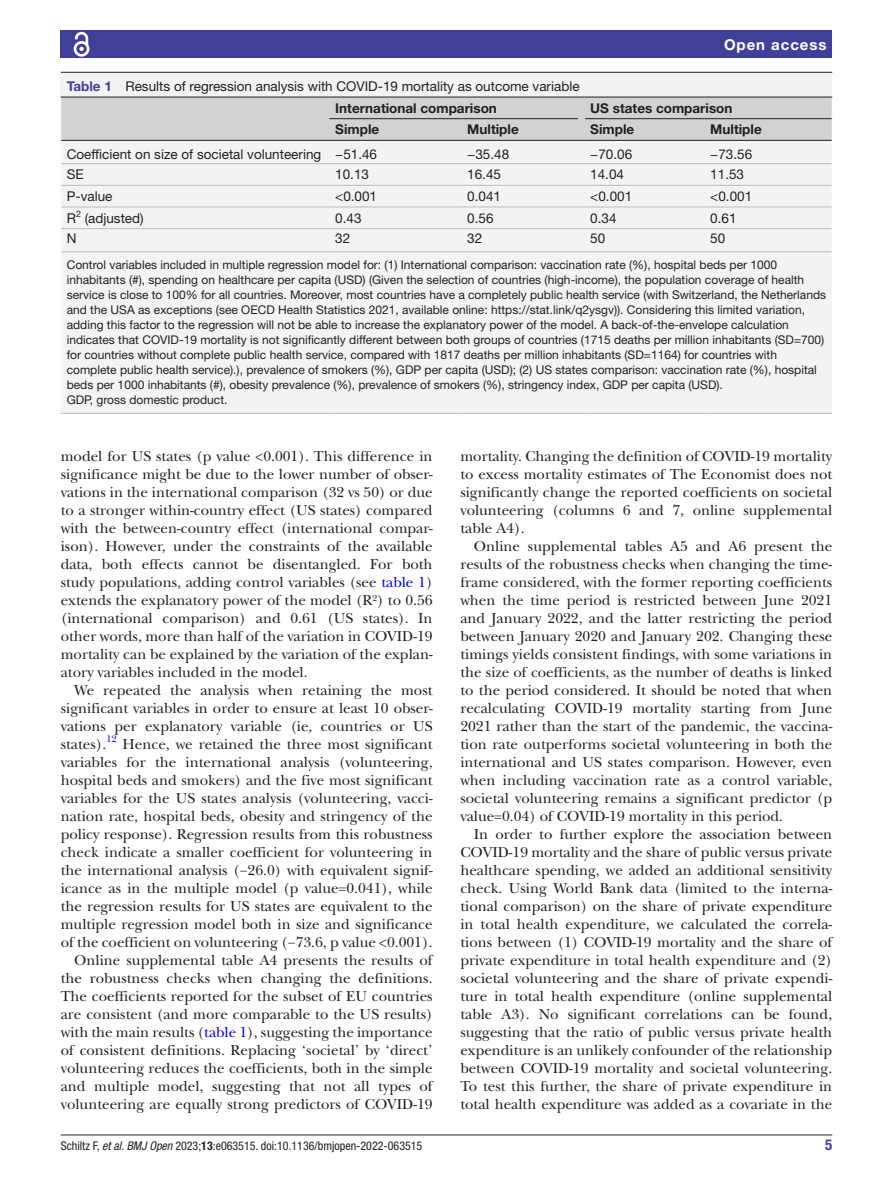
<style>
.page{position:relative;width:893px;height:1191px;background:#fff}
.page>*{position:absolute;margin:0;border:0;box-sizing:border-box;transform-origin:0 0}
.t1{font:15px/18px "New Baskerville";color:#231f20;text-align:justify}
.t2{font:700 15px "Helvetica Neue LT Std";letter-spacing:.065em;color:#fff}
.t3{font:700 condensed 15px "Helvetica Neue LT Std";color:#414099}
.t4{font:13.5px/22px "Helvetica Neue LT Std";color:#231f20}
.t5{font:700 13.5px "Helvetica Neue LT Std";color:#231f20}
.t6{font:12px/15px "Helvetica Neue LT Std";color:#231f20}
.t7{font:condensed 12px "Helvetica Neue LT Std";color:#231f20}
.t8{font:9.9px "New Baskerville";color:#00f}
.s1{font-weight:700;color:#414099}
.s2{font-weight:700}
.s3{color:#00f}
.s4{font-style:italic}
</style>
<div class="page">
<hr style="left:61px;top:1134px;width:771px;height:1px;background:#231f20">
<div style="left:61px;top:31px;width:771px;height:27px;background:#414099"></div>
<svg style="left:73px;top:31px;width:17px;height:26px"></svg>
<div style="left:61px;top:73px;width:771px;height:340px;background:#f2f3f4"></div>
<hr style="left:61px;top:72px;width:771px;height:1px;background:#231f20">
<hr style="left:61px;top:413px;width:268px;height:1px;background:#bcbdc0">
<hr style="left:329px;top:413px;width:132px;height:1px;background:#bcbdc0">
<hr style="left:461px;top:413px;width:123px;height:1px;background:#bcbdc0">
<hr style="left:584px;top:413px;width:120px;height:1px;background:#bcbdc0">
<hr style="left:704px;top:413px;width:128px;height:1px;background:#bcbdc0">
<svg style="left:60px;top:97px;width:773px;height:155px"></svg>
<p class="t4" style="left:335px;top:75px;width:246px;text-indent:-268px"><span class="s1">Table 1</span> Results of regression analysis with COVID-19 mortality as outcome variable<br><span class="s2">International comparison</span></p>
<p class="t2" style="left:724px;top:35px;width:104px">Open access</p>
<p class="t5" style="left:590px;top:99px;width:144px">US states comparison</p>
<p class="t5" style="left:335px;top:121px;width:45px">Simple</p>
<p class="t5" style="left:467px;top:121px;width:53px">Multiple</p>
<p class="t5" style="left:590px;top:121px;width:45px">Simple</p>
<p class="t5" style="left:710px;top:121px;width:53px">Multiple</p>
<p class="t4" style="left:67px;top:143px;width:312px">Coefficient on size of societal volunteering −51.46</p>
<p class="t4" style="left:467px;top:143px;width:43px">−35.48</p>
<p class="t4" style="left:590px;top:143px;width:43px">−70.06</p>
<p class="t4" style="left:710px;top:143px;width:43px">−73.56</p>
<p class="t4" style="left:67px;top:163px;width:18px">SE</p>
<p class="t4" style="left:335px;top:163px;width:35px">10.13</p>
<p class="t4" style="left:467px;top:163px;width:35px">16.45</p>
<p class="t4" style="left:590px;top:163px;width:35px">14.04</p>
<p class="t4" style="left:710px;top:163px;width:35px">11.53</p>
<p class="t4" style="left:67px;top:185px;width:47px">P-value</p>
<p class="t4" style="left:335px;top:185px;width:43px">&lt;0.001</p>
<p class="t4" style="left:467px;top:185px;width:35px">0.041</p>
<p class="t4" style="left:590px;top:185px;width:43px">&lt;0.001</p>
<p class="t4" style="left:710px;top:185px;width:43px">&lt;0.001</p>
<p class="t4" style="left:67px;top:207px;width:78px">R<sup>2</sup> (adjusted)</p>
<p class="t4" style="left:335px;top:207px;width:28px">0.43</p>
<p class="t4" style="left:467px;top:207px;width:28px">0.56</p>
<p class="t4" style="left:590px;top:207px;width:28px">0.34</p>
<p class="t4" style="left:710px;top:207px;width:28px">0.61</p>
<p class="t4" style="left:67px;top:227px;width:11px">N</p>
<p class="t4" style="left:335px;top:227px;width:17px">32</p>
<p class="t4" style="left:467px;top:227px;width:17px">32</p>
<p class="t4" style="left:590px;top:227px;width:17px">50</p>
<p class="t4" style="left:710px;top:227px;width:17px">50</p>
<p class="t6" style="left:67px;top:257px;width:761px">Control variables included in multiple regression model for: (1) International comparison: vaccination rate (%), hospital beds per 1000 inhabitants (#), spending on healthcare per capita (USD) (Given the selection of countries (high-income), the population coverage of health service is close to 100% for all countries. Moreover, most countries have a completely public health service (with Switzerland, the Netherlands and the USA as exceptions (see OECD Health Statistics 2021, available online: https://stat.link/q2ysgv)). Considering this limited variation, adding this factor to the regression will not be able to increase the explanatory power of the model. A back-of-the-envelope calculation indicates that COVID-19 mortality is not significantly different between both groups of countries (1715 deaths per million inhabitants (SD=700) for countries without complete public health service, compared with 1817 deaths per million inhabitants (SD=1164) for countries with complete public health service).), prevalence of smokers (%), GDP per capita (USD); (2) US states comparison: vaccination rate (%), hospital beds per 1000 inhabitants (#), obesity prevalence (%), prevalence of smokers (%), stringency index, GDP per capita (USD).<br>GDP, gross domestic product.</p>
<p class="t1" style="left:61px;top:447px;width:373px">model for US states (p value &lt;0.001). This difference in significance might be due to the lower number of obser&shy;vations in the international comparison (32 vs 50) or due to a stronger within-country effect (US states) compared with the between-country effect (international compar&shy;ison). However, under the constraints of the available data, both effects cannot be disentangled. For both study populations, adding control variables (see <span class="s3">table 1</span>) extends the explanatory power of the model (R²) to 0.56 (international comparison) and 0.61 (US states). In other words, more than half of the variation in COVID-19 mortality can be explained by the variation of the explan&shy;atory variables included in the model.</p>
<p class="t1" style="left:61px;top:681px;width:373px;text-indent:14px">We repeated the analysis when retaining the most significant variables in order to ensure at least 10 obser&shy;vations per explanatory variable (ie, countries or US states).</p>
<p class="t8" style="left:106px;top:733px;width:12px">12</p>
<p class="t1" style="left:61px;top:735px;width:373px;text-align:right">Hence, we retained the three most significant<br>variables for the international analysis (volunteering, hospital beds and smokers) and the five most significant variables for the US states analysis (volunteering, vacci&shy;nation rate, hospital beds, obesity and stringency of the policy response). Regression results from this robustness check indicate a smaller coefficient for volunteering in the international analysis (−26.0) with equivalent signif&shy;icance as in the multiple model (p value=0.041), while the regression results for US states are equivalent to the multiple regression model both in size and significance of the coefficient on volunteering (−73.6, p value &lt;0.001).<br>Online supplemental table A4 presents the results of the robustness checks when changing the definitions.<br>The coefficients reported for the subset of EU countries are consistent (and more comparable to the US results) with the main results (<span class="s3">table 1</span>), suggesting the importance of consistent definitions. Replacing ‘societal’ by ‘direct’ volunteering reduces the coefficients, both in the simple and multiple model, suggesting that not all types of volunteering are equally strong predictors of COVID-19</p>
<p class="t1" style="left:460px;top:447px;width:373px">mortality. Changing the definition of COVID-19 mortality to excess mortality estimates of The Economist does not significantly change the reported coefficients on societal volunteering (columns 6 and 7, online supplemental table A4).</p>
<p class="t1" style="left:460px;top:537px;width:373px;text-indent:14px">Online supplemental tables A5 and A6 present the results of the robustness checks when changing the time&shy;frame considered, with the former reporting coefficients when the time period is restricted between June 2021 and January 2022, and the latter restricting the period between January 2020 and January 202. Changing these timings yields consistent findings, with some variations in the size of coefficients, as the number of deaths is linked to the period considered. It should be noted that when recalculating COVID-19 mortality starting from June 2021 rather than the start of the pandemic, the vaccina&shy;tion rate outperforms societal volunteering in both the international and US states comparison. However, even when including vaccination rate as a control variable, societal volunteering remains a significant predictor (p value=0.04) of COVID-19 mortality in this period.</p>
<p class="t1" style="left:460px;top:825px;width:373px;text-indent:14px">In order to further explore the association between COVID-19 mortality and the share of public versus private healthcare spending, we added an additional sensitivity check. Using World Bank data (limited to the interna&shy;tional comparison) on the share of private expenditure in total health expenditure, we calculated the correla&shy;tions between (1) COVID-19 mortality and the share of private expenditure in total health expenditure and (2) societal volunteering and the share of private expendi&shy;ture in total health expenditure (online supplemental table A3). No significant correlations can be found, suggesting that the ratio of public versus private health expenditure is an unlikely confounder of the relationship between COVID-19 mortality and societal volunteering.<br>To test this further, the share of private expenditure in total health expenditure was added as a covariate in the</p>
<p class="t7" style="left:61px;top:1138px;width:363px">Schiltz F, <span class="s4">et al</span>. <span class="s4">BMJ Open</span> 2023;<span class="s2">13</span>:e063515. doi:10.1136/bmjopen-2022-063515</p>
<p class="t3" style="left:825px;top:1135px;width:9px">5</p>
</div>
